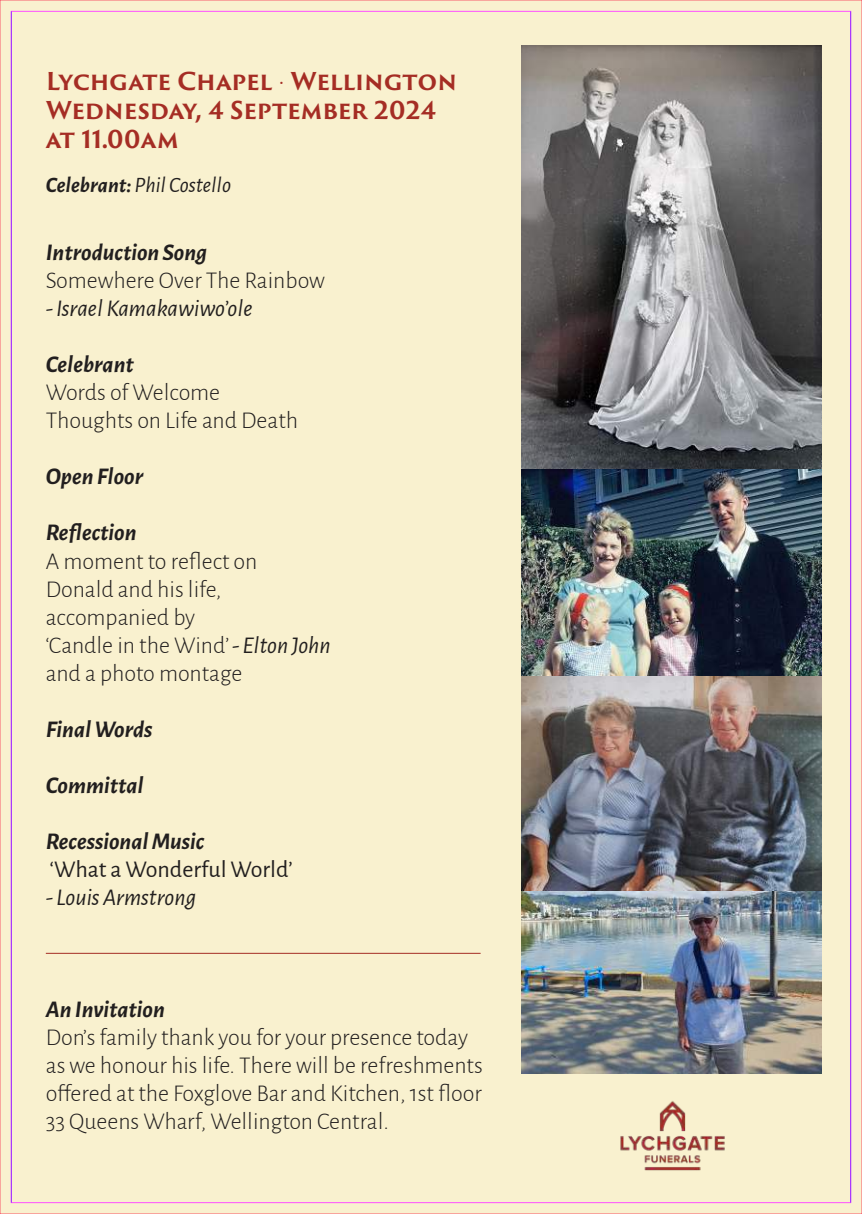
<style>
.page{position:relative;width:862px;height:1214px;background:#fff}
.page>*{position:absolute;margin:0;border:0;box-sizing:border-box;transform-origin:0 0}
.t1{font:300 24px/28px "Alegreya Sans";color:#221f1f}
.t2{font:italic 700 24px "Alegreya Sans";color:#221f1f}
.t3{font:700 24px/28.8px "Trajan Sans Pro";letter-spacing:-.005em;color:#a52d24}
.t4{font:italic 24px "Alegreya Sans";color:#221f1f}
.t5{font:24px "Alegreya Sans";color:#221f1f}
.t6{font:italic 22px "Alegreya Sans";color:#221f1f}
.s1{font-family:"Alegreya Sans";font-weight:400}
.s2{font-weight:700}
.s3{font-weight:400;font-style:italic}
</style>
<div class="page">
<div style="left:2px;top:2px;width:858px;height:1209px;background:#f9f1cf"></div>
<img style="left:593px;top:1094px;width:157px;height:80px">
<img style="left:521px;top:45px;width:300px;height:1027px">
<hr style="left:46px;top:952px;width:434px;height:1px;background:#a52d24">
<hr style="left:11px;top:11px;width:1px;height:1191px;background:#93f">
<hr style="left:850px;top:11px;width:1px;height:1191px;background:#93f">
<p class="t3" style="left:46px;top:68px;width:413px">Lychgate Chapel <span class="s1">·</span> Wellington<br>Wednesday, 4 September 2024 at 11.00am</p>
<p class="t6" style="left:46px;top:176px;width:187px"><span class="s2">Celebrant:</span> Phil Costello</p>
<p class="t2" style="left:46px;top:243px;width:163px">Introduction Song</p>
<p class="t1" style="left:46px;top:268px;width:280px">Somewhere Over The Rainbow</p>
<p class="t4" style="left:46px;top:299px;width:208px">- Israel Kamakawiwo’ole</p>
<p class="t2" style="left:46px;top:355px;width:89px">Celebrant</p>
<p class="t1" style="left:46px;top:380px;width:254px">Words of Welcome<br>Thoughts on Life and Death</p>
<p class="t2" style="left:46px;top:467px;width:99px">Open Floor</p>
<p class="t2" style="left:46px;top:515px;width:92px">Reflection</p>
<p class="t1" style="left:46px;top:545px;width:286px">A moment to reflect on<br>Donald and his life, accompanied by<br>‘Candle in the Wind’ <span class="s3">- Elton John </span>and a photo montage</p>
<p class="t2" style="left:46px;top:719px;width:108px">Final Words</p>
<p class="t2" style="left:46px;top:775px;width:99px">Committal</p>
<p class="t2" style="left:46px;top:831px;width:160px">Recessional Music</p>
<p class="t5" style="left:50px;top:854px;width:244px">‘What a Wonderful World’</p>
<p class="t4" style="left:46px;top:887px;width:152px">- Louis Armstrong</p>
<p class="t2" style="left:46px;top:999px;width:121px">An Invitation</p>
<p class="t1" style="left:46px;top:1024px;width:438px">Don’s family thank you for your presence today as we honour his life. There will be refreshments offered at the Foxglove Bar and Kitchen, 1st floor 33 Queens Wharf, Wellington Central.</p>
</div>
